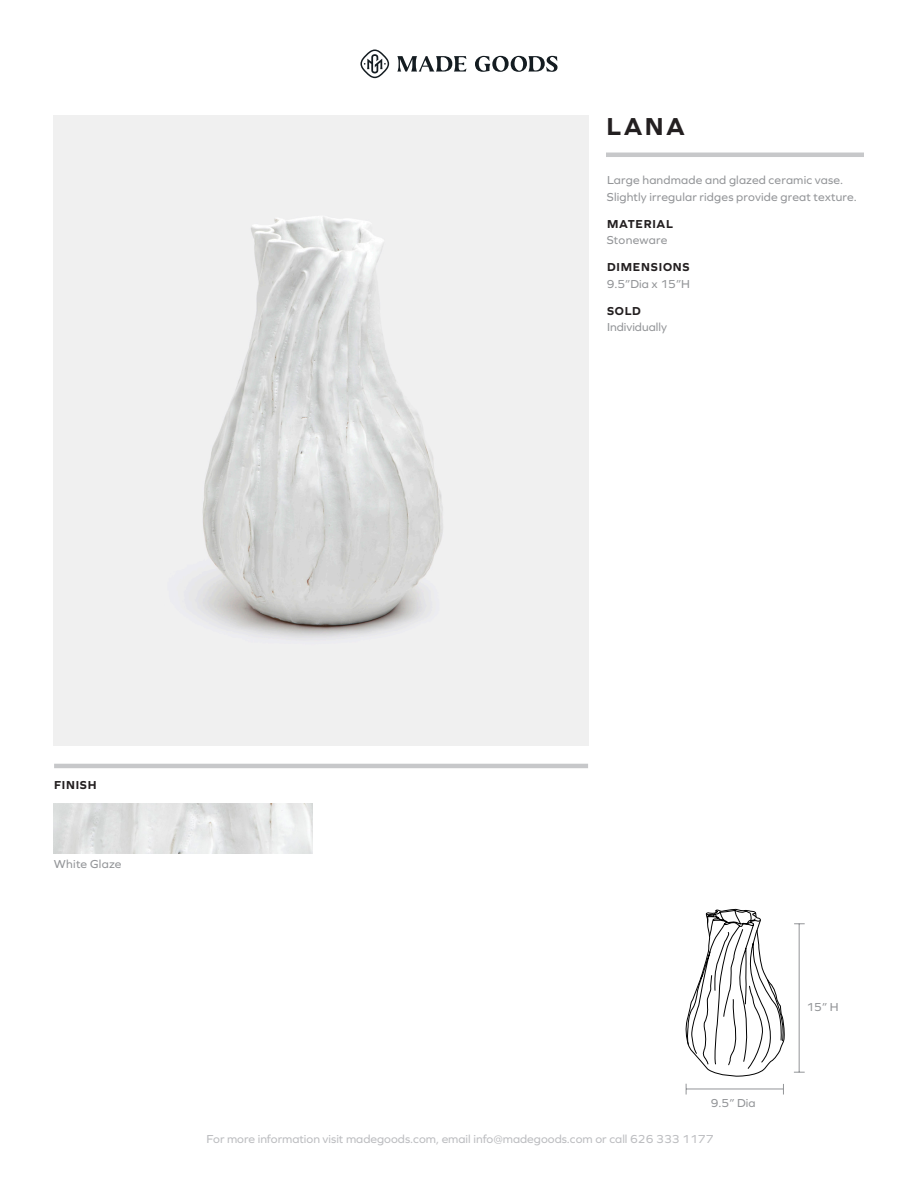
<style>
.page{position:relative;width:918px;height:1188px;background:#fff}
.page>*{position:absolute;margin:0;border:0;box-sizing:border-box;transform-origin:0 0}
.t1{font:700 25.5px "Graphie";color:#231f20}
.t2{font:12px/16.5px "Graphie";letter-spacing:.01em;color:#939598}
.t3{font:12px "Graphie";color:#bcbdc0}
.t4{font:700 12px "Graphie";letter-spacing:.065em;color:#231f20}
</style>
<div class="page">
<hr style="left:606px;top:153px;width:258px;height:4px;background:#c7c8ca">
<svg style="left:397px;top:56px;width:161px;height:16px"></svg>
<svg style="left:360px;top:50px;width:29px;height:28px"></svg>
<hr style="left:54px;top:764px;width:534px;height:4px;background:#c7c8ca">
<img style="left:54px;top:116px;width:534px;height:629px">
<img style="left:54px;top:803px;width:258px;height:51px">
<hr style="left:799px;top:924px;width:1px;height:148px;background:#939598">
<svg style="left:685px;top:908px;width:100px;height:187px"></svg>
<p class="t1" style="left:606px;top:111px;width:80px">LANA</p>
<p class="t2" style="left:607px;top:172px;width:252px">Large handmade and glazed ceramic vase.<br>Slightly irregular ridges provide great texture.</p>
<p class="t4" style="left:607px;top:217px;width:67px">MATERIAL</p>
<p class="t2" style="left:607px;top:232px;width:62px">Stoneware</p>
<p class="t4" style="left:607px;top:260px;width:84px">DIMENSIONS</p>
<p class="t2" style="left:607px;top:275px;width:85px">9.5”Dia x 15”H</p>
<p class="t4" style="left:607px;top:304px;width:35px">SOLD</p>
<p class="t2" style="left:607px;top:319px;width:62px">Individually</p>
<p class="t4" style="left:54px;top:778px;width:44px">FINISH</p>
<p class="t2" style="left:54px;top:855px;width:69px">White Glaze</p>
<p class="t2" style="left:711px;top:1094px;width:46px">9.5” Dia</p>
<p class="t3" style="left:207px;top:1132px;width:508px">For more information visit madegoods.com, email info@madegoods.com or call 626 333 1177</p>
<p class="t2" style="left:806px;top:998px;width:34px">15” H</p>
</div>
